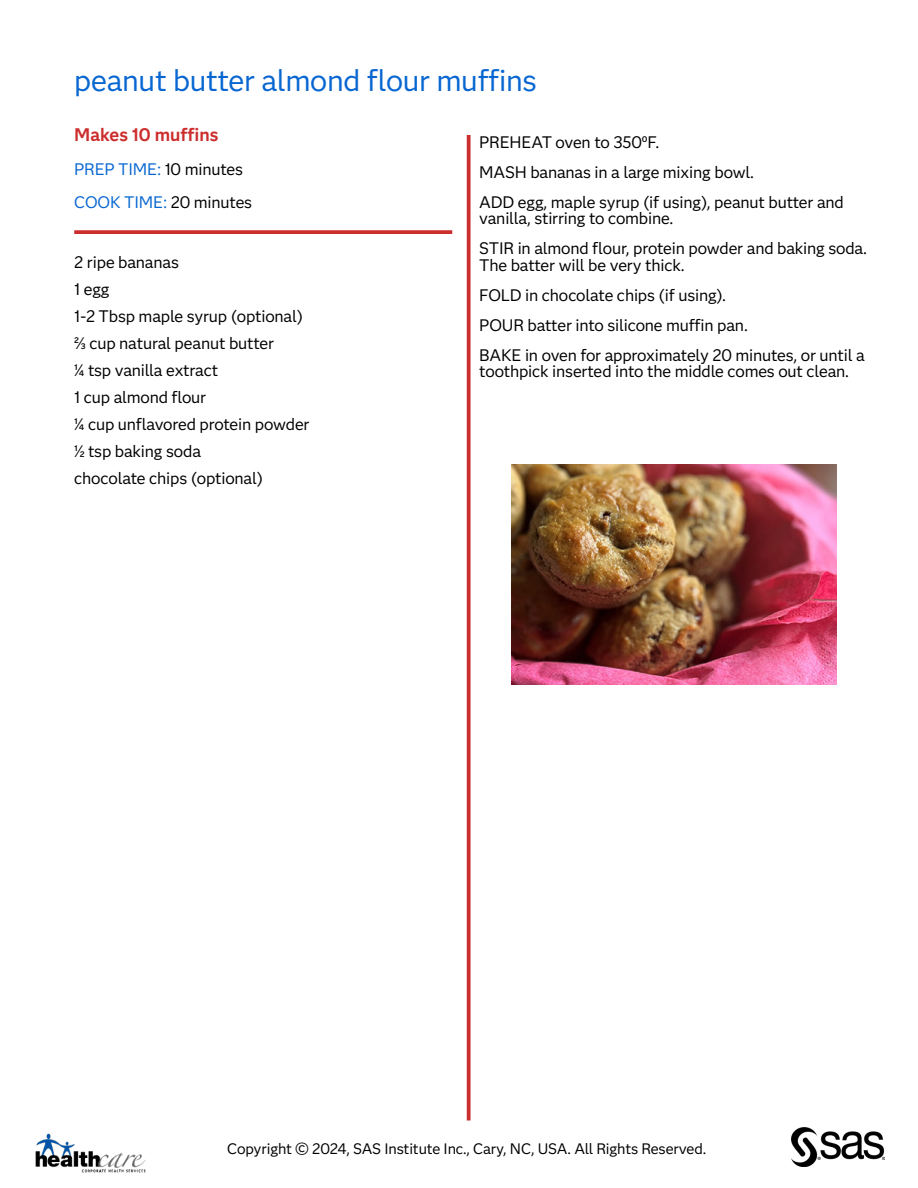
<style>
.page{position:relative;width:918px;height:1188px;background:#fff}
.page>*{position:absolute;margin:0;border:0;box-sizing:border-box;transform-origin:0 0}
.t1{font:30px "Anova";letter-spacing:-.01em;color:#0766d1}
.t2{font:700 18px "Anova";color:#cc2d2d}
.t3{font:16.5px/27px "Anova";letter-spacing:-.01em;color:#000}
.t4{font:16.5px/33.3px "Anova";letter-spacing:-.01em;color:#0766d1}
.t5{font:15px "Anova";letter-spacing:-.01em;color:#000}
.s1{color:#000}
</style>
<div class="page">
<svg style="left:467px;top:135px;width:4px;height:985px;background:#d14545"></svg>
<svg style="left:74px;top:230px;width:378px;height:4px;background:#cf3939"></svg>
<img style="left:35px;top:1133px;width:111px;height:40px">
<img style="left:792px;top:1128px;width:93px;height:38px">
<img style="left:512px;top:464px;width:325px;height:221px">
<h1 class="t1" style="left:74px;top:59px;width:464px">peanut butter almond flour muffins</h1>
<p class="t3" style="left:479px;top:126px;width:366px;line-height:30px">PREHEAT oven to 3500F.<br>MASH bananas in a large mixing bowl.<br>ADD egg, maple syrup (if using), peanut butter and</p>
<p class="t3" style="left:479px;top:203px;width:389px;line-height:30px">vanilla, stirring to combine.<br>STIR in almond flour, protein powder and baking soda.</p>
<p class="t3" style="left:479px;top:249px;width:387px;line-height:30px">The batter will be very thick.<br>FOLD in chocolate chips (if using).<br>POUR batter into silicone muffin pan.<br>BAKE in oven for approximately 20 minutes, or until a</p>
<p class="t3" style="left:479px;top:357px;width:371px">toothpick inserted into the middle comes out clean.</p>
<p class="t2" style="left:74px;top:122px;width:146px">Makes 10 muffins</p>
<p class="t4" style="left:74px;top:151px;width:179px">PREP TIME: <span class="s1">10 minutes<br></span>COOK TIME: <span class="s1">20 minutes</span></p>
<p class="t3" style="left:74px;top:248px;width:237px">2 ripe bananas<br>1 egg<br>1-2 Tbsp maple syrup (optional)<br>2/3 cup natural peanut butter<br>1/4 tsp vanilla extract<br>1 cup almond flour<br>1/4 cup unflavored protein powder<br>1/2 tsp baking soda<br>chocolate chips (optional)</p>
<p class="t5" style="left:227px;top:1138px;width:481px">Copyright © 2024, SAS Institute Inc., Cary, NC, USA. All Rights Reserved.</p>
</div>
